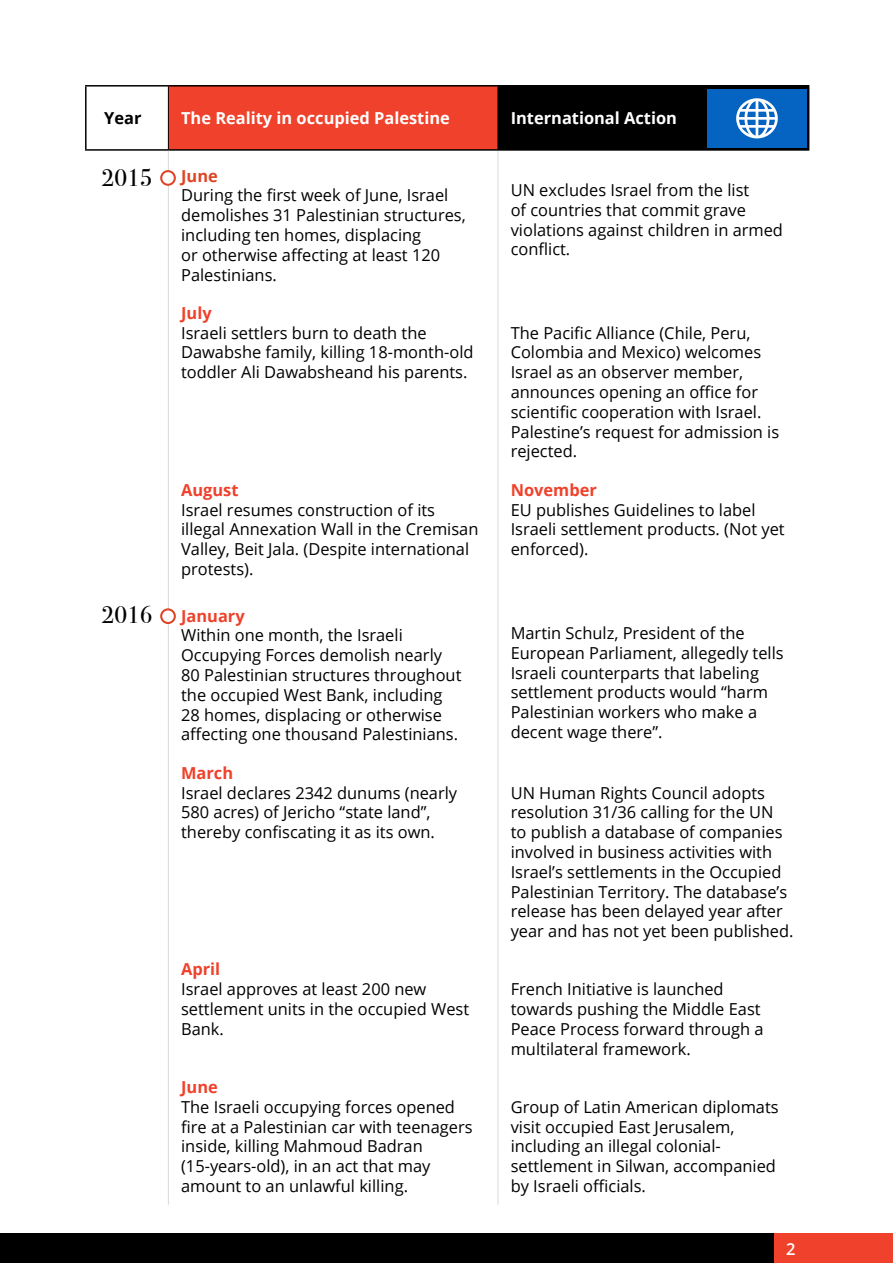
<style>
.page{position:relative;width:893px;height:1263px;background:#fff}
.page>*{position:absolute;margin:0;border:0;box-sizing:border-box;transform-origin:0 0}
.t1{font:24px "Bodoni Svty Two ITCTT";color:#000}
.t2{font:16.5px/19.8px "Open Sans";color:#000}
.t3{font:700 16.5px "Open Sans";color:#fff}
.t4{font:700 16.5px "Open Sans";color:#ef412b}
.t5{font:700 16.5px "Open Sans";color:#000}
.t6{font:600 16.5px "Open Sans";color:#fff}
.s1{font-family:"Bodoni Svty Two ITCTT";font-size:24px}
.s2{font-weight:700;color:#ef412b}
</style>
<div class="page">
<div style="left:774px;top:1233px;width:119px;height:30px;background:#ef412b"></div>
<div style="left:0;top:1233px;width:774px;height:30px;background:#000"></div>
<div style="left:168px;top:86px;width:330px;height:64px;background:#ef412b"></div>
<div style="left:498px;top:86px;width:311px;height:64px;background:#000"></div>
<hr style="left:168px;top:151px;width:1px;height:142px;background:#d9d9d9">
<hr style="left:498px;top:151px;width:1px;height:142px;background:#d9d9d9">
<hr style="left:168px;top:293px;width:1px;height:177px;background:#d9d9d9">
<hr style="left:498px;top:293px;width:1px;height:177px;background:#d9d9d9">
<hr style="left:168px;top:470px;width:1px;height:118px;background:#d9d9d9">
<hr style="left:498px;top:470px;width:1px;height:118px;background:#d9d9d9">
<hr style="left:168px;top:588px;width:1px;height:165px;background:#d9d9d9">
<hr style="left:498px;top:588px;width:1px;height:165px;background:#d9d9d9">
<hr style="left:168px;top:753px;width:1px;height:197px;background:#d9d9d9">
<hr style="left:498px;top:753px;width:1px;height:197px;background:#d9d9d9">
<hr style="left:168px;top:950px;width:1px;height:117px;background:#d9d9d9">
<hr style="left:498px;top:950px;width:1px;height:117px;background:#d9d9d9">
<hr style="left:168px;top:1067px;width:1px;height:138px;background:#d9d9d9">
<hr style="left:498px;top:1067px;width:1px;height:138px;background:#d9d9d9">
<hr style="left:85px;top:85px;width:83px;height:2px;background:#000">
<hr style="left:85px;top:87px;width:2px;height:62px;background:#000">
<hr style="left:85px;top:149px;width:83px;height:2px;background:#000">
<hr style="left:168px;top:85px;width:330px;height:2px;background:#000">
<hr style="left:498px;top:85px;width:311px;height:2px;background:#000">
<hr style="left:168px;top:149px;width:330px;height:2px;background:#000">
<hr style="left:498px;top:149px;width:311px;height:2px;background:#000">
<hr style="left:168px;top:87px;width:1px;height:62px;background:#000">
<svg style="left:160px;top:170px;width:16px;height:16px"></svg>
<svg style="left:160px;top:608px;width:16px;height:16px"></svg>
<div style="left:707px;top:89px;width:99px;height:59px;background:#0563c1"></div>
<svg style="left:736px;top:98px;width:42px;height:40px"></svg>
<p class="t5" style="left:104px;top:107px;width:39px">Year</p>
<p class="t3" style="left:181px;top:107px;width:270px">The Reality in occupied Palestine</p>
<p class="t3" style="left:511px;top:107px;width:168px">International Action</p>
<h1 class="t1" style="left:102px;top:158px;width:118px">2015 <sup>June</sup></h1>
<p class="t2" style="left:181px;top:185px;width:286px">During the first week of June, Israel demolishes 31 Palestinian structures, including ten homes, displacing<br>or otherwise affecting at least 120<br>Palestinians.</p>
<p class="t2" style="left:511px;top:180px;width:274px">UN excludes Israel from the list<br>of countries that commit grave violations against children in armed conflict.</p>
<p class="t4" style="left:181px;top:301px;width:32px">July</p>
<p class="t2" style="left:181px;top:322px;width:294px">Israeli settlers burn to death the<br>Dawabshe family, killing 18-month-old toddler Ali Dawabsheand his parents.</p>
<p class="t2" style="left:511px;top:322px;width:270px">The Pacific Alliance (Chile, Peru,<br>Colombia and Mexico) welcomes<br>Israel as an observer member, announces opening an office for scientific cooperation with Israel.<br>Palestine’s request for admission is rejected.</p>
<p class="t4" style="left:181px;top:478px;width:59px">August</p>
<p class="t2" style="left:181px;top:499px;width:299px">Israel resumes construction of its illegal Annexation Wall in the Cremisan<br>Valley, Beit Jala. (Despite international protests).</p>
<p class="t4" style="left:511px;top:478px;width:88px">November</p>
<p class="t2" style="left:511px;top:499px;width:275px">EU publishes Guidelines to label<br>Israeli settlement products. (Not yet enforced).</p>
<p class="t2" style="left:181px;top:605px;width:282px;text-indent:-79px"><span class="s1">2016</span> <span class="s2">January<br></span>Within one month, the Israeli<br>Occupying Forces demolish nearly<br>80 Palestinian structures throughout the occupied West Bank, including<br>28 homes, displacing or otherwise affecting one thousand Palestinians.</p>
<p class="t2" style="left:511px;top:623px;width:275px">Martin Schulz, President of the<br>European Parliament, allegedly tells<br>Israeli counterparts that labeling settlement products would “harm<br>Palestinian workers who make a decent wage there”.</p>
<p class="t4" style="left:181px;top:761px;width:54px">March</p>
<p class="t2" style="left:181px;top:782px;width:278px">Israel declares 2342 dunums (nearly<br>580 acres) of Jericho “state land”, thereby confiscating it as its own.</p>
<p class="t2" style="left:511px;top:782px;width:284px">UN Human Rights Council adopts resolution 31/36 calling for the UN<br>to publish a database of companies involved in business activities with Israel’s settlements in the Occupied Palestinian Territory. The database’s release has been delayed year after year and has not yet been published.</p>
<p class="t4" style="left:181px;top:958px;width:41px">April</p>
<p class="t2" style="left:181px;top:979px;width:290px">Israel approves at least 200 new settlement units in the occupied West<br>Bank.</p>
<p class="t2" style="left:511px;top:979px;width:255px">French Initiative is launched towards pushing the Middle East<br>Peace Process forward through a multilateral framework.</p>
<p class="t4" style="left:181px;top:1075px;width:38px">June</p>
<p class="t2" style="left:181px;top:1096px;width:293px">The Israeli occupying forces opened fire at a Palestinian car with teenagers inside, killing Mahmoud Badran (15-years-old), in an act that may amount to an unlawful killing.</p>
<p class="t2" style="left:511px;top:1096px;width:269px">Group of Latin American diplomats visit occupied East Jerusalem, including an illegal colonial&shy;settlement in Silwan, accompanied by Israeli officials.</p>
<p class="t6" style="left:786px;top:1237px;width:11px">2</p>
</div>
